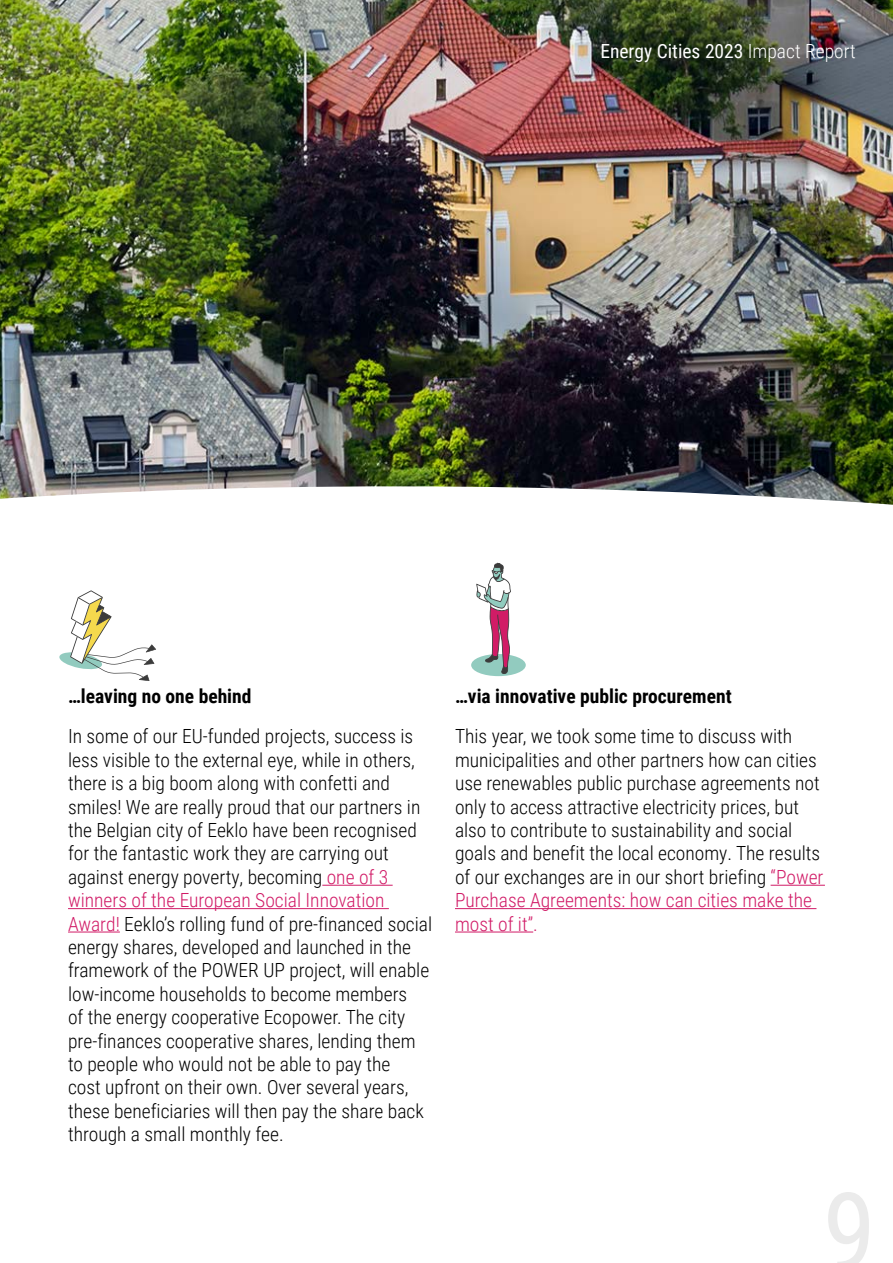
<style>
.page{position:relative;width:893px;height:1263px;background:#fff}
.page>*{position:absolute;margin:0;border:0;box-sizing:border-box;transform-origin:0 0}
.t1{font:300 19.5px/23.4px "Roboto Condensed";color:#000}
.t2{font:700 19.5px "Roboto Condensed";color:#000}
.t3{font:19.5px "Roboto Condensed";color:#fff}
.s1{font-weight:300}
.s2{color:#d11b67}
</style>
<div class="page">
<hr style="left:322px;top:885px;width:71px;height:1px;background:#d11b67">
<hr style="left:68px;top:908px;width:321px;height:1px;background:#d11b67">
<hr style="left:68px;top:931px;width:52px;height:1px;background:#d11b67">
<img style="left:0;top:0;width:893px;height:505px">
<hr style="left:771px;top:885px;width:54px;height:1px;background:#d11b67">
<hr style="left:455px;top:908px;width:361px;height:1px;background:#d11b67">
<hr style="left:455px;top:931px;width:78px;height:1px;background:#d11b67">
<div style="left:471px;top:654px;width:55px;height:22px;background:#92cbbf;border-radius:50%"></div>
<svg style="left:59px;top:590px;width:97px;height:91px"></svg>
<svg style="left:476px;top:563px;width:35px;height:111px"></svg>
<p class="t3" style="left:600px;top:37px;width:257px">Energy Cities 2023 <span class="s1">Impact Report</span></p>
<p class="t2" style="left:68px;top:682px;width:185px">…leaving no one behind</p>
<p class="t1" style="left:68px;top:724px;width:366px">In some of our EU-funded projects, success is less visible to the external eye, while in others, there is a big boom along with confetti and smiles! We are really proud that our partners in the Belgian city of Eeklo have been recognised for the fantastic work they are carrying out against energy poverty, becoming <span class="s2">one of 3 winners of the European Social Innovation Award!</span> Eeklo’s rolling fund of pre-financed social energy shares, developed and launched in the framework of the POWER UP project, will enable low-income households to become members<br>of the energy cooperative Ecopower. The city pre-finances cooperative shares, lending them to people who would not be able to pay the<br>cost upfront on their own. Over several years, these beneficiaries will then pay the share back through a small monthly fee.</p>
<p class="t2" style="left:455px;top:682px;width:278px">…via innovative public procurement</p>
<p class="t1" style="left:455px;top:724px;width:370px">This year, we took some time to discuss with municipalities and other partners how can cities use renewables public purchase agreements not only to access attractive electricity prices, but also to contribute to sustainability and social goals and benefit the local economy. The results of our exchanges are in our short briefing <span class="s2">“Power Purchase Agreements: how can cities make the most of it”.</span></p>
</div>
